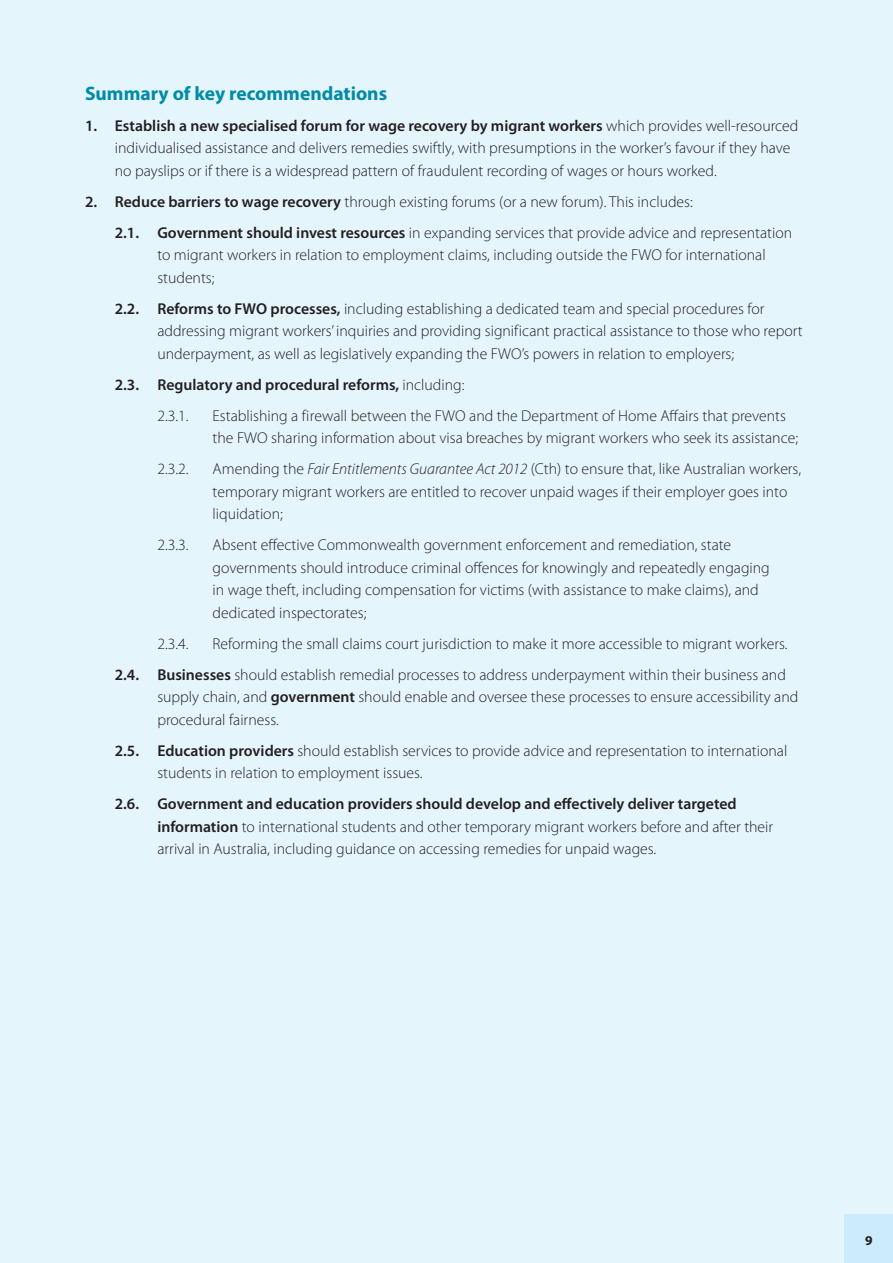
<style>
.page{position:relative;width:893px;height:1263px;background:#e5f5fc}
.page>*{position:absolute;margin:0;border:0;box-sizing:border-box;transform-origin:0 0}
.t1{font:700 19.5px "Myriad Pro";color:#008ba6}
.Numbered_indent{font:300 15.75px/22.5px "Myriad Pro";color:#231f20}
.Numbered_indent-2{font:600 15.75px "Myriad Pro";color:#231f20}
.t2{font:700 13.5px "Myriad Pro";color:#231f20}
.s1{font-weight:600}
.s2{font-weight:300}
.s3{font-style:italic}
</style>
<div class="page">
<div style="left:845px;top:1215px;width:48px;height:48px;background:#ccecfb"></div>
<p class="t1" style="left:85px;top:80px;width:304px">Summary of key recommendations</p>
<p class="Numbered_indent" style="left:115px;top:114px;width:685px;text-indent:-30px"><span class="s1">1. Establish a new specialised forum for wage recovery by migrant workers</span> which provides well-resourced individualised assistance and delivers remedies swiftly, with presumptions in the worker’s favour if they have no payslips or if there is a widespread pattern of fraudulent recording of wages or hours worked.</p>
<p class="Numbered_indent" style="left:85px;top:190px;width:609px"><span class="s1">2. Reduce barriers to wage recovery</span> through existing forums (or a new forum). This includes:</p>
<p class="Numbered_indent" style="left:157px;top:221px;width:636px;text-indent:-43px"><span class="s1">2.1. Government should invest resources</span> in expanding services that provide advice and representation to migrant workers in relation to employment claims, including outside the FWO for international students;</p>
<p class="Numbered_indent" style="left:157px;top:297px;width:647px;text-indent:-43px"><span class="s1">2.2. Reforms to FWO processes,</span> including establishing a dedicated team and special procedures for addressing migrant workers’ inquiries and providing significant practical assistance to those who report underpayment, as well as legislatively expanding the FWO’s powers in relation to employers;</p>
<p class="Numbered_indent-2" style="left:115px;top:374px;width:351px">2.3. Regulatory and procedural reforms, <span class="s2">including:</span></p>
<p class="Numbered_indent" style="left:157px;top:404px;width:33px">2.3.1.</p>
<p class="Numbered_indent" style="left:213px;top:404px;width:587px">Establishing a firewall between the FWO and the Department of Home Affairs that prevents the FWO sharing information about visa breaches by migrant workers who seek its assistance;</p>
<p class="Numbered_indent" style="left:157px;top:458px;width:33px">2.3.2.</p>
<p class="Numbered_indent" style="left:213px;top:458px;width:590px">Amending the <span class="s3">Fair Entitlements Guarantee Act 2012</span> (Cth) to ensure that, like Australian workers, temporary migrant workers are entitled to recover unpaid wages if their employer goes into liquidation;</p>
<p class="Numbered_indent" style="left:157px;top:534px;width:33px">2.3.3.</p>
<p class="Numbered_indent" style="left:213px;top:534px;width:559px">Absent effective Commonwealth government enforcement and remediation, state governments should introduce criminal offences for knowingly and repeatedly engaging in wage theft, including compensation for victims (with assistance to make claims), and dedicated inspectorates;</p>
<p class="Numbered_indent" style="left:157px;top:632px;width:33px">2.3.4.</p>
<p class="Numbered_indent" style="left:213px;top:632px;width:576px">Reforming the small claims court jurisdiction to make it more accessible to migrant workers.</p>
<p class="Numbered_indent" style="left:157px;top:663px;width:642px;text-indent:-43px"><span class="s1">2.4. Businesses</span> should establish remedial processes to address underpayment within their business and supply chain, and <span class="s1">government</span> should enable and oversee these processes to ensure accessibility and procedural fairness.</p>
<p class="Numbered_indent" style="left:157px;top:739px;width:631px;text-indent:-43px"><span class="s1">2.5. Education providers</span> should establish services to provide advice and representation to international students in relation to employment issues.</p>
<p class="Numbered_indent" style="left:157px;top:793px;width:617px;text-indent:-43px"><span class="s1">2.6. Government and education providers should develop and effectively deliver targeted information</span> to international students and other temporary migrant workers before and after their arrival in Australia, including guidance on accessing remedies for unpaid wages.</p>
<p class="t2" style="left:865px;top:1231px;width:9px">9</p>
</div>
